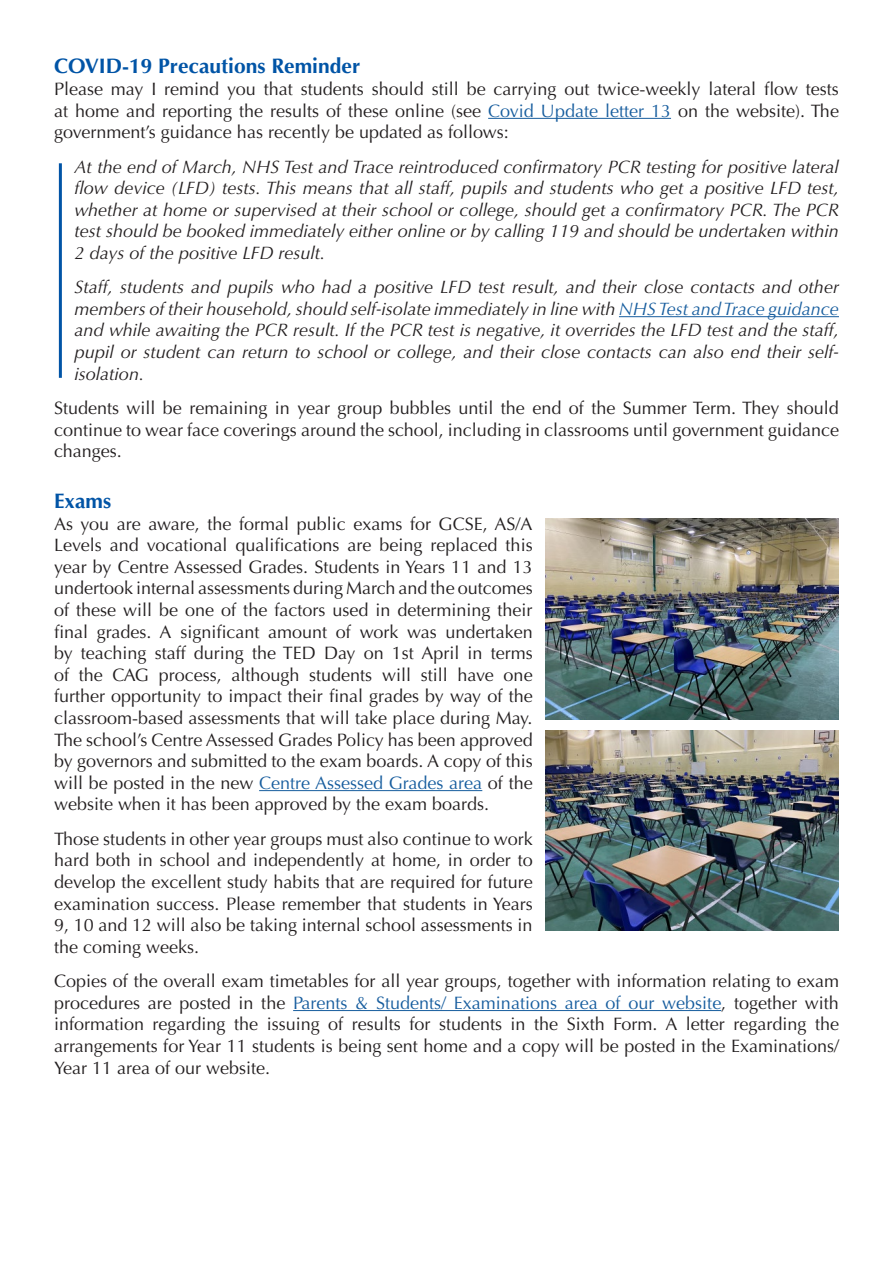
<style>
.page{position:relative;width:893px;height:1263px;background:#fff}
.page>*{position:absolute;margin:0;border:0;box-sizing:border-box;transform-origin:0 0}
.t1{font:700 21px "Optima";color:#0154a6}
.t2{font:18px/21.6px "Optima";color:#231f20;text-align:justify}
.t3{font:italic 18px/21.6px "Optima";color:#231f20;text-align:justify}
.s1{color:#175d9e}
</style>
<div class="page">
<hr style="left:488px;top:118px;width:183px;height:1px;background:#175d9e">
<hr style="left:619px;top:316px;width:220px;height:1px;background:#175d9e">
<hr style="left:259px;top:790px;width:223px;height:1px;background:#175d9e">
<hr style="left:293px;top:1010px;width:428px;height:1px;background:#175d9e">
<hr style="left:59px;top:163px;width:3px;height:215px;background:#0154a6">
<img style="left:545px;top:730px;width:294px;height:201px">
<img style="left:545px;top:519px;width:294px;height:200px">
<p class="t1" style="left:54px;top:54px;width:308px">COVID-19 Precautions Reminder</p>
<p class="t2" style="left:54px;top:78px;width:786px">Please may I remind you that students should still be carrying out twice-weekly lateral flow tests at home and reporting the results of these online (see <span class="s1">Covid Update letter 13</span> on the website). The government’s guidance has recently be updated as follows:</p>
<p class="t3" style="left:75px;top:156px;width:766px">At the end of March, NHS Test and Trace reintroduced confirmatory PCR testing for positive lateral flow device (LFD) tests. This means that all staff, pupils and students who get a positive LFD test, whether at home or supervised at their school or college, should get a confirmatory PCR. The PCR test should be booked immediately either online or by calling 119 and should be undertaken within 2 days of the positive LFD result.</p>
<p class="t3" style="left:75px;top:277px;width:766px">Staff, students and pupils who had a positive LFD test result, and their close contacts and other members of their household, should self-isolate immediately in line with <span class="s1">NHS Test and Trace guidance </span>and while awaiting the PCR result. If the PCR test is negative, it overrides the LFD test and the staff, pupil or student can return to school or college, and their close contacts can also end their self&shy;isolation.</p>
<p class="t2" style="left:54px;top:397px;width:786px">Students will be remaining in year group bubbles until the end of the Summer Term. They should continue to wear face coverings around the school, including in classrooms until government guidance changes.</p>
<p class="t1" style="left:54px;top:489px;width:59px">Exams</p>
<p class="t2" style="left:54px;top:513px;width:480px">As you are aware, the formal public exams for GCSE, AS/A Levels and vocational qualifications are being replaced this year by Centre Assessed Grades. Students in Years 11 and 13 undertook internal assessments during March and the outcomes of these will be one of the factors used in determining their final grades. A significant amount of work was undertaken by teaching staff during the TED Day on 1st April in terms of the CAG process, although students will still have one further opportunity to impact their final grades by way of the classroom-based assessments that will take place during May.<br>The school’s Centre Assessed Grades Policy has been approved by governors and submitted to the exam boards. A copy of this will be posted in the new <span class="s1">Centre Assessed Grades area</span> of the website when it has been approved by the exam boards.</p>
<p class="t2" style="left:54px;top:828px;width:480px">Those students in other year groups must also continue to work hard both in school and independently at home, in order to develop the excellent study habits that are required for future examination success. Please remember that students in Years 9, 10 and 12 will also be taking internal school assessments in the coming weeks.</p>
<p class="t2" style="left:54px;top:970px;width:786px">Copies of the overall exam timetables for all year groups, together with information relating to exam procedures are posted in the <span class="s1">Parents &amp; Students/ Examinations area of our website</span>, together with information regarding the issuing of results for students in the Sixth Form. A letter regarding the arrangements for Year 11 students is being sent home and a copy will be posted in the Examinations/ Year 11 area of our website.</p>
</div>
